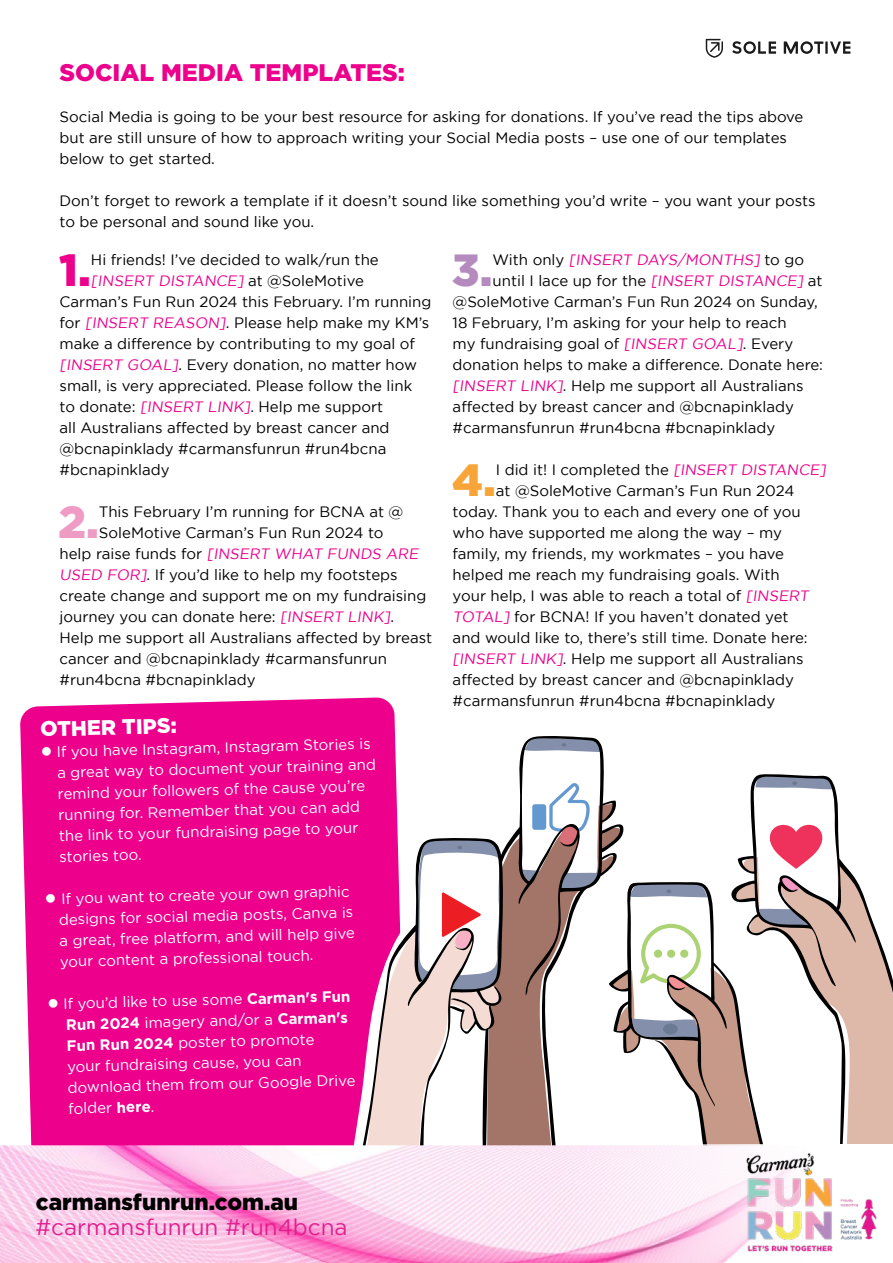
<style>
.page{position:relative;width:893px;height:1263px;background:#fff}
.page>*{position:absolute;margin:0;border:0;box-sizing:border-box;transform-origin:0 0}
.t1{font:900 45px "Gotham";color:#ec008c}
.t2{font:900 45px "Gotham";color:#ee9cc3}
.t3{font:900 45px "Gotham";color:#b48abf}
.t4{font:900 45px "Gotham";color:#f7a539}
.t5{font:900 24px "Gotham";color:#ec008c}
.t6{font:22.5px "Gotham";color:#e11f8f}
.t7{font:900 22.5px "Gotham";color:#000}
.t8{font:900 21px "Gotham";color:#fff}
.t9{font:15px/21px "Gotham";color:#000}
.t10{font:15px/20.9px "Gotham";color:#fff}
.t11{font:15px "Gotham";color:#ec008c}
.s1{color:#000}
.s2{color:#ec008c}
.s3{font-weight:700}
</style>
<div class="page">
<div style="left:20px;top:697px;width:375px;height:448px;background:#ec008c"></div>
<div style="left:347px;top:725px;width:48px;height:420px;background:#ec008c"></div>
<svg style="left:623px;top:827px;width:107px;height:317px"></svg>
<svg style="left:730px;top:774px;width:163px;height:370px"></svg>
<svg style="left:350px;top:735px;width:273px;height:410px"></svg>
<svg style="left:706px;top:39px;width:17px;height:19px"></svg>
<svg style="left:784px;top:41px;width:66px;height:13px"></svg>
<svg style="left:732px;top:41px;width:44px;height:13px"></svg>
<img style="left:0;top:1145px;width:524px;height:118px">
<svg style="left:524px;top:1144px;width:239px;height:119px;fill:#fce8f5"></svg>
<img style="left:740px;top:1151px;width:137px;height:110px">
<h2 class="t5" style="left:60px;top:59px;width:347px">SOCIAL MEDIA TEMPLATES:</h2>
<p class="t9" style="left:60px;top:105px;width:745px">Social Media is going to be your best resource for asking for donations. If you’ve read the tips above but are still unsure of how to approach writing your Social Media posts – use one of our templates below to get started.</p>
<p class="t9" style="left:60px;top:189px;width:758px">Don’t forget to rework a template if it doesn’t sound like something you’d write – you want your posts to be personal and sound like you.</p>
<h1 class="t1" style="left:59px;top:244px;width:33px">1.</h1>
<p class="t9" style="left:91px;top:249px;width:289px">Hi friends! I’ve decided to walk/run the</p>
<h1 class="t3" style="left:452px;top:244px;width:42px">3.</h1>
<p class="t11" style="left:493px;top:252px;width:313px"><span class="s1">With only</span> [INSERT DAYS/MONTHS] <span class="s1">to go</span></p>
<p class="t9" style="left:493px;top:270px;width:331px">until I lace up for the <span class="s2">[INSERT DISTANCE]</span> at</p>
<p class="t9" style="left:453px;top:291px;width:367px">@SoleMotive Carman’s Fun Run 2024 on Sunday,</p>
<p class="t9" style="left:453px;top:312px;width:335px">18 February, I’m asking for your help to reach</p>
<p class="t9" style="left:453px;top:333px;width:342px">my fundraising goal of <span class="s2">[INSERT GOAL]</span>. Every</p>
<p class="t9" style="left:453px;top:354px;width:372px">donation helps to make a difference. Donate here:</p>
<p class="t9" style="left:453px;top:375px;width:352px"><span class="s2">[INSERT LINK]</span>. Help me support all Australians</p>
<p class="t9" style="left:453px;top:396px;width:343px">affected by breast cancer and @bcnapinklady</p>
<p class="t9" style="left:453px;top:417px;width:324px">#carmansfunrun #run4bcna #bcnapinklady</p>
<h1 class="t4" style="left:452px;top:454px;width:45px">4.</h1>
<p class="t9" style="left:496px;top:459px;width:334px">I did it! I completed the <span class="s2">[INSERT DISTANCE]</span></p>
<p class="t11" style="left:91px;top:273px;width:275px">[INSERT DISTANCE] <span class="s1">at @SoleMotive</span></p>
<p class="t9" style="left:60px;top:291px;width:373px">Carman’s Fun Run 2024 this February. I’m running</p>
<p class="t9" style="left:60px;top:312px;width:371px">for <span class="s2">[INSERT REASON]</span>. Please help make my KM’s</p>
<p class="t9" style="left:60px;top:333px;width:357px">make a difference by contributing to my goal of</p>
<p class="t9" style="left:60px;top:354px;width:359px"><span class="s2">[INSERT GOAL]</span>. Every donation, no matter how</p>
<p class="t9" style="left:60px;top:375px;width:354px">small, is very appreciated. Please follow the link</p>
<p class="t9" style="left:60px;top:396px;width:325px">to donate: <span class="s2">[INSERT LINK]</span>. Help me support</p>
<p class="t9" style="left:60px;top:417px;width:331px">all Australians affected by breast cancer and</p>
<p class="t9" style="left:60px;top:438px;width:328px">@bcnapinklady #carmansfunrun #run4bcna</p>
<p class="t9" style="left:60px;top:459px;width:112px">#bcnapinklady</p>
<h1 class="t2" style="left:58px;top:496px;width:42px">2.</h1>
<p class="t9" style="left:99px;top:501px;width:306px">This February I’m running for BCNA at @</p>
<p class="t9" style="left:496px;top:480px;width:300px">at @SoleMotive Carman’s Fun Run 2024</p>
<p class="t9" style="left:453px;top:501px;width:349px">today. Thank you to each and every one of you</p>
<p class="t9" style="left:453px;top:522px;width:331px">who have supported me along the way – my</p>
<p class="t9" style="left:453px;top:543px;width:333px">family, my friends, my workmates – you have</p>
<p class="t9" style="left:453px;top:564px;width:328px">helped me reach my fundraising goals. With</p>
<p class="t9" style="left:453px;top:585px;width:360px">your help, I was able to reach a total of <span class="s2">[INSERT</span></p>
<p class="t9" style="left:453px;top:606px;width:337px"><span class="s2">TOTAL]</span> for BCNA! If you haven’t donated yet</p>
<p class="t9" style="left:453px;top:627px;width:357px">and would like to, there’s still time. Donate here:</p>
<p class="t9" style="left:453px;top:648px;width:352px"><span class="s2">[INSERT LINK]</span>. Help me support all Australians</p>
<p class="t9" style="left:453px;top:669px;width:343px">affected by breast cancer and @bcnapinklady</p>
<p class="t9" style="left:453px;top:690px;width:324px">#carmansfunrun #run4bcna #bcnapinklady</p>
<p class="t9" style="left:99px;top:522px;width:286px">SoleMotive Carman’s Fun Run 2024 to</p>
<p class="t11" style="left:60px;top:546px;width:363px"><span class="s1">help raise funds for</span> [INSERT WHAT FUNDS ARE</p>
<p class="t9" style="left:60px;top:564px;width:340px"><span class="s2">USED FOR]</span>. If you’d like to help my footsteps</p>
<p class="t9" style="left:60px;top:585px;width:368px">create change and support me on my fundraising</p>
<p class="t9" style="left:60px;top:606px;width:336px">journey you can donate here: <span class="s2">[INSERT LINK]</span>.</p>
<p class="t9" style="left:60px;top:627px;width:374px">Help me support all Australians affected by breast</p>
<p class="t9" style="left:60px;top:648px;width:329px">cancer and @bcnapinklady #carmansfunrun</p>
<p class="t9" style="left:60px;top:669px;width:198px">#run4bcna #bcnapinklady</p>
<h3 class="t8" style="left:40px;top:717px;width:138px;rotate:-2deg">OTHER TIPS:</h3>
<p class="t10" style="left:55px;top:742px;width:321px;text-indent:-15px;rotate:-2deg">● If you have Instagram, Instagram Stories is a great way to document your training and remind your followers of the cause you’re running for. Remember that you can add the link to your fundraising page to your stories too.</p>
<p class="t10" style="left:57px;top:889px;width:297px;text-indent:-13px;rotate:-2deg">● If you want to create your own graphic designs for social media posts, Canva is a great, free platform, and will help give your content a professional touch.</p>
<p class="t10" style="left:47px;top:993px;width:304px;line-height:22.2px;text-align:right;rotate:-2deg">● If you’d like to use some <span class="s3">Carman's Fun<br>Run 2024</span> imagery and/or a <span class="s3">Carman's</span></p>
<p class="t10" style="left:66px;top:1036px;width:289px;rotate:-2deg"><span class="s3">Fun Run 2024</span> poster to promote<br>your fundraising cause, you can download them from our Google Drive folder <span class="s3">here</span>.</p>
<h3 class="t7" style="left:36px;top:1189px;width:264px">carmansfunrun.com.au</h3>
<h3 class="t6" style="left:35px;top:1214px;width:314px">#carmansfunrun #run4bcna</h3>
</div>
